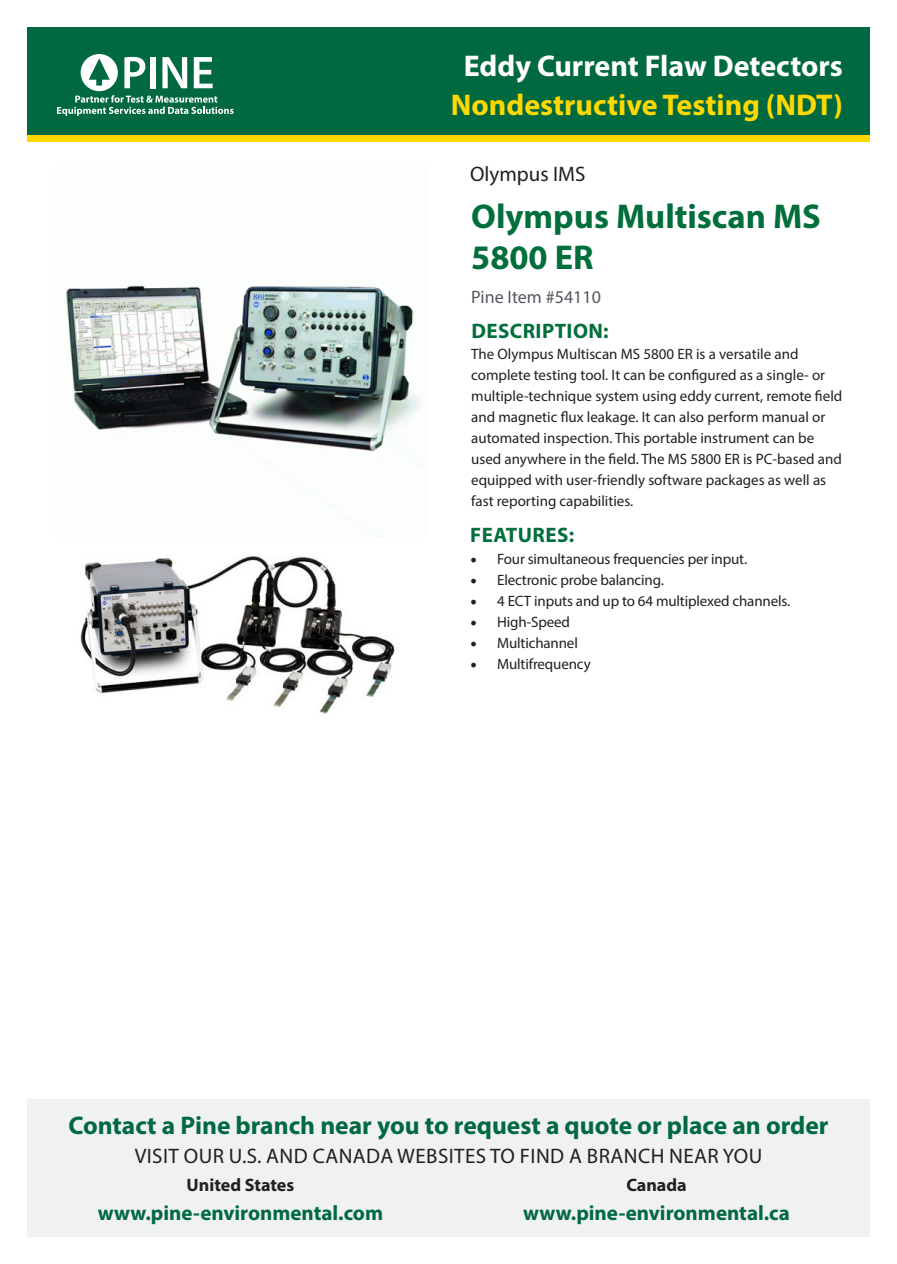
<style>
.page{position:relative;width:897px;height:1264px;background:#fff}
.page>*{position:absolute;margin:0;border:0;box-sizing:border-box;transform-origin:0 0}
.t1{font:700 34.5px/40.5px "Myriad Pro";color:#006f3c}
.t2{font:700 30px "Myriad Pro";color:#ffd801}
.t3{font:700 30px "Myriad Pro";color:#fff}
.t4{font:700 25.5px "Myriad Pro";color:#00693f}
.t5{font:700 21px "Myriad Pro";color:#00693f}
.t6{font:21px "Myriad Pro";letter-spacing:.02em;color:#231f20}
.t7{font:700 21px "Myriad Pro";letter-spacing:.02em;color:#006f3c}
.t8{font:21px "Myriad Pro";color:#231f20}
.t9{font:700 18px "Myriad Pro";color:#231f20}
.t10{font:18px "Myriad Pro";color:#535860}
.t11{font:15px/21px "Myriad Pro";color:#231f20}
.s1{font-family:"Minion Pro";font-size:18px}
</style>
<div class="page">
<div style="left:27px;top:27px;width:842px;height:108px;background:#00693f"></div>
<div style="left:27px;top:135px;width:842px;height:7px;background:#ffd801"></div>
<svg style="left:57px;top:54px;width:176px;height:62px"></svg>
<div style="left:27px;top:1099px;width:842px;height:138px;background:#f0f1f2"></div>
<img style="left:66px;top:285px;width:359px;height:252px">
<img style="left:80px;top:556px;width:315px;height:158px">
<p class="t3" style="left:463px;top:47px;width:380px">Eddy Current Flaw Detectors</p>
<p class="t2" style="left:451px;top:85px;width:393px">Nondestructive Testing (NDT)</p>
<p class="t8" style="left:470px;top:161px;width:117px">Olympus IMS</p>
<p class="t1" style="left:471px;top:195px;width:351px">Olympus Multiscan MS<br>5800 ER</p>
<p class="t10" style="left:471px;top:285px;width:131px">Pine Item #54110</p>
<p class="t7" style="left:471px;top:318px;width:139px">DESCRIPTION:</p>
<p class="t11" style="left:471px;top:343px;width:372px">The Olympus Multiscan MS 5800 ER is a versatile and complete testing tool. It can be configured as a single- or multiple-technique system using eddy current, remote field and magnetic flux leakage. It can also perform manual or automated inspection. This portable instrument can be used anywhere in the field. The MS 5800 ER is PC-based and equipped with user-friendly software packages as well as fast reporting capabilities.</p>
<p class="t7" style="left:470px;top:521px;width:105px">FEATURES:</p>
<p class="t11" style="left:470px;top:548px;width:278px"><span class="s1">•</span> Four simultaneous frequencies per input.</p>
<p class="t11" style="left:470px;top:569px;width:195px"><span class="s1">•</span> Electronic probe balancing.</p>
<p class="t11" style="left:470px;top:590px;width:321px"><span class="s1">•</span> 4 ECT inputs and up to 64 multiplexed channels.</p>
<p class="t11" style="left:470px;top:611px;width:101px"><span class="s1">•</span> High-Speed</p>
<p class="t11" style="left:470px;top:632px;width:109px"><span class="s1">•</span> Multichannel</p>
<p class="t11" style="left:470px;top:653px;width:122px"><span class="s1">•</span> Multifrequency</p>
<p class="t4" style="left:68px;top:1109px;width:761px">Contact a Pine branch near you to request a quote or place an order</p>
<p class="t6" style="left:135px;top:1143px;width:629px">VISIT OUR U.S. AND CANADA WEBSITES TO FIND A BRANCH NEAR YOU</p>
<p class="t9" style="left:187px;top:1173px;width:109px">United States</p>
<p class="t9" style="left:626px;top:1173px;width:62px">Canada</p>
<p class="t5" style="left:98px;top:1199px;width:287px">www.pine-environmental.com</p>
<p class="t5" style="left:523px;top:1199px;width:268px">www.pine-environmental.ca</p>
</div>
